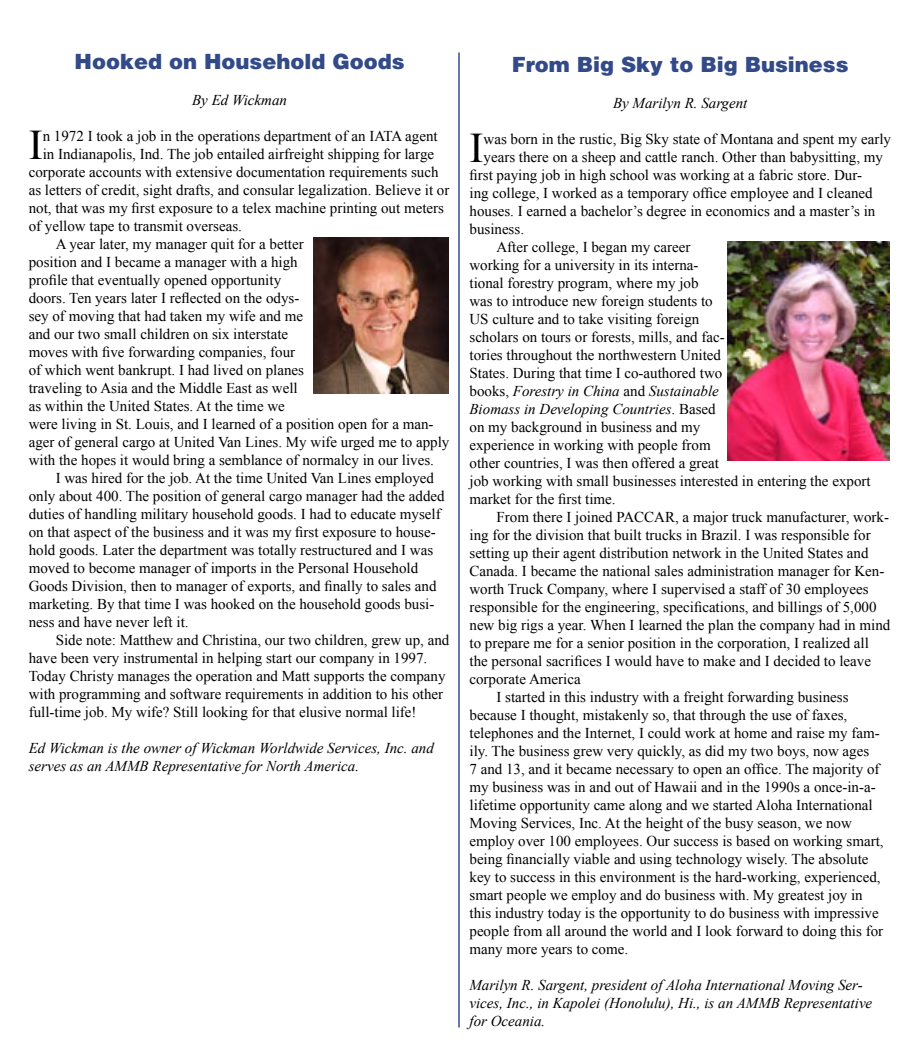
<style>
.page{position:relative;width:918px;height:1053px;background:#fff}
.page>*{position:absolute;margin:0;border:0;box-sizing:border-box;transform-origin:0 0}
.dropcap{font:42.15px "Times New Roman";color:#000}
.deptarticles{font:900 21px "Helvetica";color:#324a87}
.portal_text{font:15px/18px "Times New Roman";color:#000}
.dropcap-2{font:15px "Times New Roman";color:#000}
.portal_text-2{font:italic 15px/18px "Times New Roman";color:#000}
.byline{font:italic 15px "Times New Roman";color:#000}
.s1{font-style:italic}
</style>
<div class="page">
<img style="left:314px;top:237px;width:135px;height:157px">
<hr style="left:458px;top:52px;width:2px;height:976px;background:#344e8d">
<img style="left:727px;top:242px;width:162px;height:218px">
<p class="deptarticles" style="left:75px;top:48px;width:332px">Hooked on Household Goods</p>
<p class="byline" style="left:192px;top:92px;width:96px">By Ed Wickman</p>
<p class="dropcap" style="left:29px;top:121px;width:16px">I</p>
<p class="dropcap-2" style="left:43px;top:128px;width:396px">n 1972 I took a job in the operations department of an IATA agent</p>
<p class="dropcap-2" style="left:43px;top:146px;width:393px">in Indianapolis, Ind. The job entailed airfreight shipping for large</p>
<p class="dropcap-2" style="left:29px;top:164px;width:411px">corporate accounts with extensive documentation requirements such</p>
<p class="dropcap-2" style="left:29px;top:182px;width:422px">as letters of credit, sight drafts, and consular legalization. Believe it or</p>
<p class="dropcap-2" style="left:29px;top:200px;width:417px">not, that was my first exposure to a telex machine printing out meters</p>
<p class="dropcap-2" style="left:29px;top:218px;width:215px">of yellow tape to transmit overseas.</p>
<p class="portal_text" style="left:29px;top:235px;width:422px;text-indent:27px">A year later, my manager quit for a better<br>position and I became a manager with a high<br>profile that eventually opened opportunity<br>doors. Ten years later I reflected on the odys-<br>sey of moving that had taken my wife and me<br>and our two small children on six interstate<br>moves with five forwarding companies, four<br>of which went bankrupt. I had lived on planes<br>traveling to Asia and the Middle East as well<br>as within the United States. At the time we<br>were living in St. Louis, and I learned of a position open for a man&shy;ager of general cargo at United Van Lines. My wife urged me to apply with the hopes it would bring a semblance of normalcy in our lives.</p>
<p class="portal_text" style="left:29px;top:469px;width:417px;text-indent:27px">I was hired for the job. At the time United Van Lines employed only about 400. The position of general cargo manager had the added duties of handling military household goods. I had to educate myself on that aspect of the business and it was my first exposure to house&shy;hold goods. Later the department was totally restructured and I was moved to become manager of imports in the Personal Household Goods Division, then to manager of exports, and finally to sales and marketing. By that time I was hooked on the household goods busi&shy;ness and have never left it.</p>
<p class="portal_text" style="left:29px;top:631px;width:422px;text-indent:27px">Side note: Matthew and Christina, our two children, grew up, and have been very instrumental in helping start our company in 1997.<br>Today Christy manages the operation and Matt supports the company with programming and software requirements in addition to his other full-time job. My wife? Still looking for that elusive normal life!</p>
<p class="portal_text-2" style="left:29px;top:739px;width:407px">Ed Wickman is the owner of Wickman Worldwide Services, Inc. and serves as an AMMB Representative for North America.</p>
<p class="deptarticles" style="left:512px;top:51px;width:338px">From Big Sky to Big Business</p>
<p class="byline" style="left:613px;top:95px;width:136px">By Marilyn R. Sargent</p>
<p class="dropcap" style="left:470px;top:124px;width:16px">I</p>
<p class="dropcap-2" style="left:484px;top:131px;width:409px">was born in the rustic, Big Sky state of Montana and spent my early</p>
<p class="dropcap-2" style="left:484px;top:149px;width:401px">years there on a sheep and cattle ranch. Other than babysitting, my</p>
<p class="dropcap-2" style="left:470px;top:167px;width:394px">first paying job in high school was working at a fabric store. Dur-</p>
<p class="dropcap-2" style="left:470px;top:185px;width:405px">ing college, I worked as a temporary office employee and I cleaned</p>
<p class="dropcap-2" style="left:470px;top:203px;width:407px">houses. I earned a bachelor’s degree in economics and a master’s in</p>
<p class="dropcap-2" style="left:470px;top:221px;width:56px">business.</p>
<p class="portal_text" style="left:470px;top:238px;width:403px;text-indent:27px">After college, I began my career<br>working for a university in its interna-<br>tional forestry program, where my job<br>was to introduce new foreign students to<br>US culture and to take visiting foreign<br>scholars on tours or forests, mills, and fac-<br>tories throughout the northwestern United<br>States. During that time I co-authored two<br>books, <span class="s1">Forestry in China</span> and <span class="s1">Sustainable<br>Biomass in Developing Countries</span>. Based<br>on my background in business and my<br>experience in working with people from<br>other countries, I was then offered a great<br>job working with small businesses interested in entering the export market for the first time.</p>
<p class="portal_text" style="left:470px;top:508px;width:422px;text-indent:27px">From there I joined PACCAR, a major truck manufacturer, work&shy;ing for the division that built trucks in Brazil. I was responsible for setting up their agent distribution network in the United States and Canada. I became the national sales administration manager for Ken&shy;worth Truck Company, where I supervised a staff of 30 employees responsible for the engineering, specifications, and billings of 5,000 new big rigs a year. When I learned the plan the company had in mind to prepare me for a senior position in the corporation, I realized all the personal sacrifices I would have to make and I decided to leave corporate America</p>
<p class="portal_text" style="left:470px;top:688px;width:416px;text-indent:27px">I started in this industry with a freight forwarding business because I thought, mistakenly so, that through the use of faxes, telephones and the Internet, I could work at home and raise my fam&shy;ily. The business grew very quickly, as did my two boys, now ages<br>7 and 13, and it became necessary to open an office. The majority of my business was in and out of Hawaii and in the 1990s a once-in-a&shy;lifetime opportunity came along and we started Aloha International Moving Services, Inc. At the height of the busy season, we now employ over 100 employees. Our success is based on working smart, being financially viable and using technology wisely. The absolute key to success in this environment is the hard-working, experienced, smart people we employ and do business with. My greatest joy in this industry today is the opportunity to do business with impressive people from all around the world and I look forward to doing this for many more years to come.</p>
<p class="portal_text-2" style="left:470px;top:976px;width:404px">Marilyn R. Sargent, president of Aloha International Moving Ser&shy;vices, Inc., in Kapolei (Honolulu), Hi., is an AMMB Representative for Oceania.</p>
</div>
